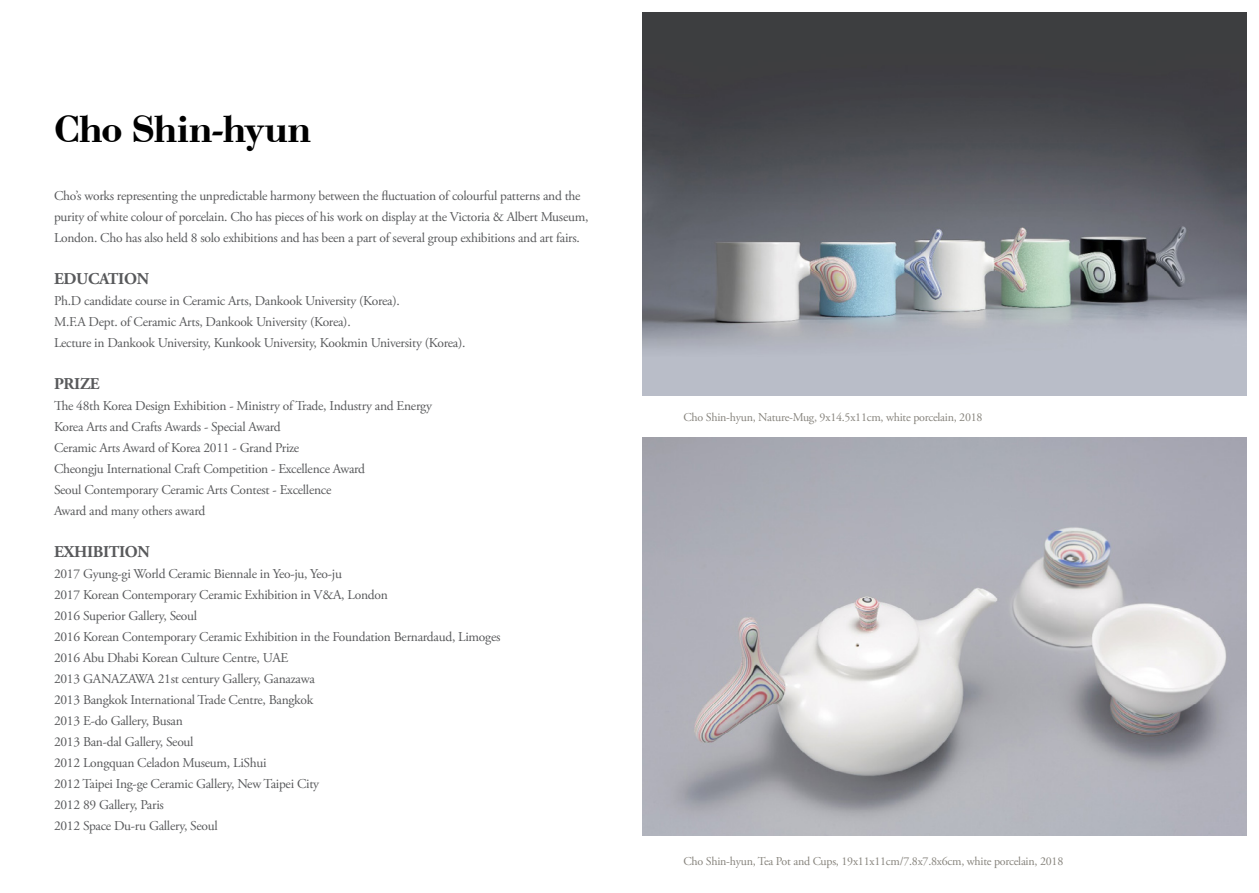
<style>
.page{position:relative;width:1259px;height:893px;background:#fff}
.page>*{position:absolute;margin:0;border:0;box-sizing:border-box;transform-origin:0 0}
.t1{font:39px "Bodoni Bold DTC";letter-spacing:-.025em;color:#000}
.t2{font:700 16.5px "Adobe Garamond Pro";letter-spacing:-.02em;color:#58595b}
.t3{font:13.5px/21px "Adobe Garamond Pro";letter-spacing:-.02em;color:#58595b}
.t4{font:12px "Adobe Garamond Pro";letter-spacing:-.02em;color:#86837c}
</style>
<div class="page">
<img style="left:642px;top:13px;width:604px;height:382px">
<img style="left:642px;top:438px;width:604px;height:397px">
<h1 class="t1" style="left:54px;top:105px;width:259px">Cho Shin-hyun</h1>
<p class="t3" style="left:54px;top:185px;width:536px">Cho’s works representing the unpredictable harmony between the fluctuation of colourful patterns and the purity of white colour of porcelain. Cho has pieces of his work on display at the Victoria &amp; Albert Museum,<br>London. Cho has also held 8 solo exhibitions and has been a part of several group exhibitions and art fairs.</p>
<p class="t2" style="left:54px;top:269px;width:97px">EDUCATION</p>
<p class="t3" style="left:54px;top:290px;width:413px">Ph.D candidate course in Ceramic Arts, Dankook University (Korea).<br>M.F.A Dept. of Ceramic Arts, Dankook University (Korea).<br>Lecture in Dankook University, Kunkook University, Kookmin University (Korea).</p>
<p class="t2" style="left:54px;top:374px;width:47px">PRIZE</p>
<p class="t3" style="left:54px;top:395px;width:379px">The 48th Korea Design Exhibition - Ministry of Trade, Industry and Energy Korea Arts and Crafts Awards - Special Award<br>Ceramic Arts Award of Korea 2011 - Grand Prize<br>Cheongju International Craft Competition - Excellence Award<br>Seoul Contemporary Ceramic Arts Contest - Excellence<br>Award and many others award</p>
<p class="t2" style="left:54px;top:542px;width:97px">EXHIBITION</p>
<p class="t3" style="left:54px;top:563px;width:448px">2017 Gyung-gi World Ceramic Biennale in Yeo-ju, Yeo-ju<br>2017 Korean Contemporary Ceramic Exhibition in V&amp;A, London<br>2016 Superior Gallery, Seoul<br>2016 Korean Contemporary Ceramic Exhibition in the Foundation Bernardaud, Limoges 2016 Abu Dhabi Korean Culture Centre, UAE<br>2013 GANAZAWA 21st century Gallery, Ganazawa<br>2013 Bangkok International Trade Centre, Bangkok<br>2013 E-do Gallery, Busan<br>2013 Ban-dal Gallery, Seoul<br>2012 Longquan Celadon Museum, LiShui<br>2012 Taipei Ing-ge Ceramic Gallery, New Taipei City<br>2012 89 Gallery, Paris<br>2012 Space Du-ru Gallery, Seoul</p>
<p class="t4" style="left:683px;top:410px;width:300px">Cho Shin-hyun, Nature-Mug, 9x14.5x11cm, white porcelain, 2018</p>
<p class="t4" style="left:683px;top:854px;width:381px">Cho Shin-hyun, Tea Pot and Cups, 19x11x11cm/7.8x7.8x6cm, white porcelain, 2018</p>
</div>
